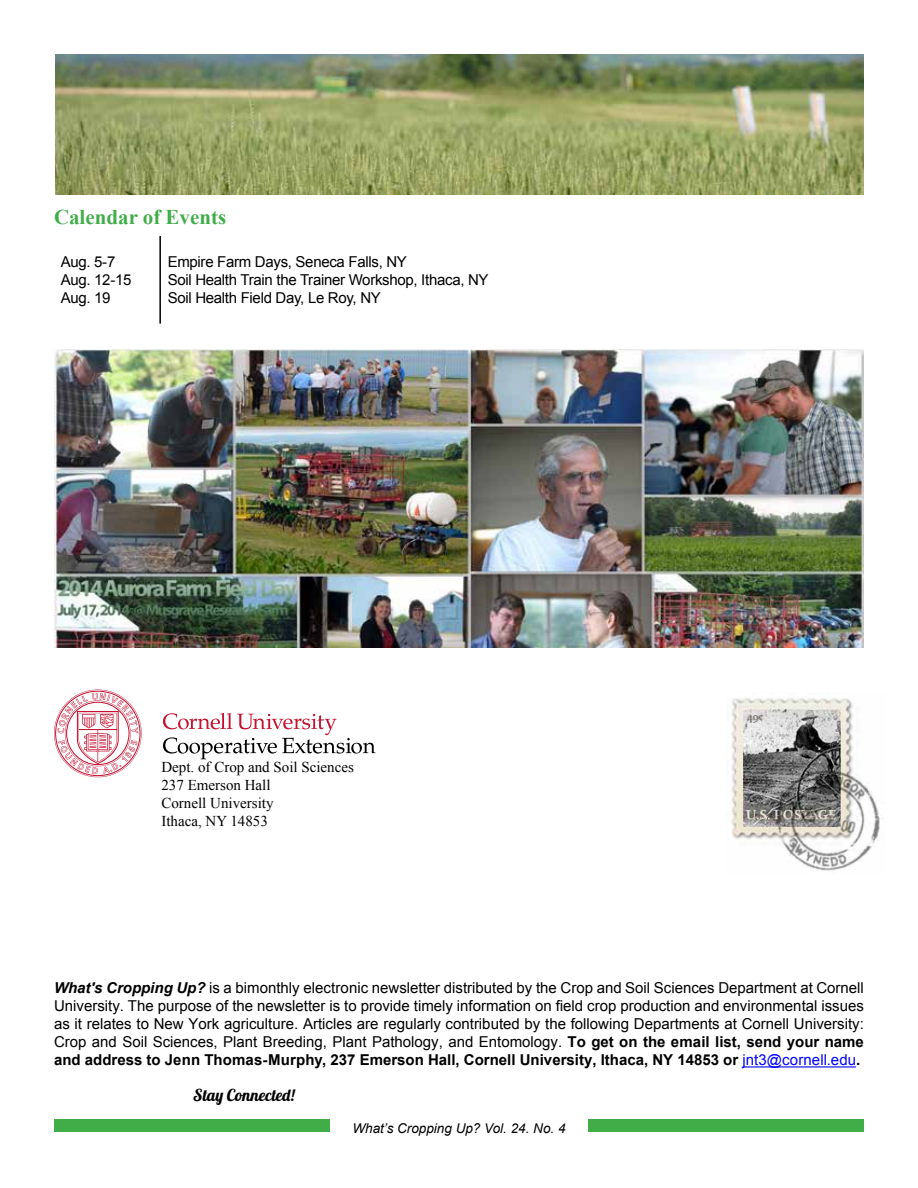
<style>
.page{position:relative;width:918px;height:1188px;background:#fff}
.page>*{position:absolute;margin:0;border:0;box-sizing:border-box;transform-origin:0 0}
.t1{font:700 21px "Times New Roman";color:#41ad49}
.t2{font:16.5px "Lobster 1.4";color:#000}
.t3{font:15px/18px "Arial";letter-spacing:-.02em;color:#000;text-align:justify}
.t4{font:15px/18px "Times New Roman";color:#000}
.t5{font:italic 13.5px "Arial";color:#000}
.s1{font-weight:700;font-style:italic}
.s2{font-weight:700}
.s3{color:#00f}
</style>
<div class="page">
<hr style="left:743px;top:1066px;width:113px;height:1px;background:#00f">
<div style="left:54px;top:1119px;width:276px;height:13px;background:#41ad49"></div>
<div style="left:588px;top:1119px;width:276px;height:13px;background:#41ad49"></div>
<hr style="left:159px;top:236px;width:2px;height:88px;background:#000">
<svg style="left:163px;top:713px;width:212px;height:46px"></svg>
<svg style="left:54px;top:690px;width:88px;height:87px"></svg>
<img style="left:55px;top:54px;width:809px;height:141px">
<img style="left:726px;top:697px;width:156px;height:174px">
<img style="left:54px;top:350px;width:810px;height:298px">
<h1 class="t1" style="left:54px;top:203px;width:174px">Calendar of Events</h1>
<p class="t3" style="left:61px;top:253px;width:56px">Aug. 5-7</p>
<p class="t3" style="left:168px;top:253px;width:241px">Empire Farm Days, Seneca Falls, NY</p>
<p class="t3" style="left:61px;top:271px;width:72px">Aug. 12-15</p>
<p class="t3" style="left:168px;top:271px;width:322px">Soil Health Train the Trainer Workshop, Ithaca, NY</p>
<p class="t3" style="left:61px;top:289px;width:51px">Aug. 19</p>
<p class="t3" style="left:168px;top:289px;width:215px">Soil Health Field Day, Le Roy, NY</p>
<p class="t4" style="left:161px;top:758px;width:194px">Dept. of Crop and Soil Sciences<br>237 Emerson Hall<br>Cornell University<br>Ithaca, NY 14853</p>
<p class="t3" style="left:54px;top:979px;width:811px"><span class="s1">What's Cropping Up?</span> is a bimonthly electronic newsletter distributed by the Crop and Soil Sciences Department at Cornell University. The purpose of the newsletter is to provide timely information on field crop production and environmental issues as it relates to New York agriculture. Articles are regularly contributed by the following Departments at Cornell University:<br>Crop and Soil Sciences, Plant Breeding, Plant Pathology, and Entomology. <span class="s2">To get on the email list, send your name and address to Jenn Thomas-Murphy, 237 Emerson Hall, Cornell University, Ithaca, NY 14853 or</span> <span class="s3">jnt3@cornell.edu</span><span class="s2">.</span></p>
<p class="t2" style="left:193px;top:1085px;width:103px">Stay Connected!</p>
<p class="t5" style="left:352px;top:1119px;width:215px">What’s Cropping Up? Vol. 24. No. 4</p>
</div>
